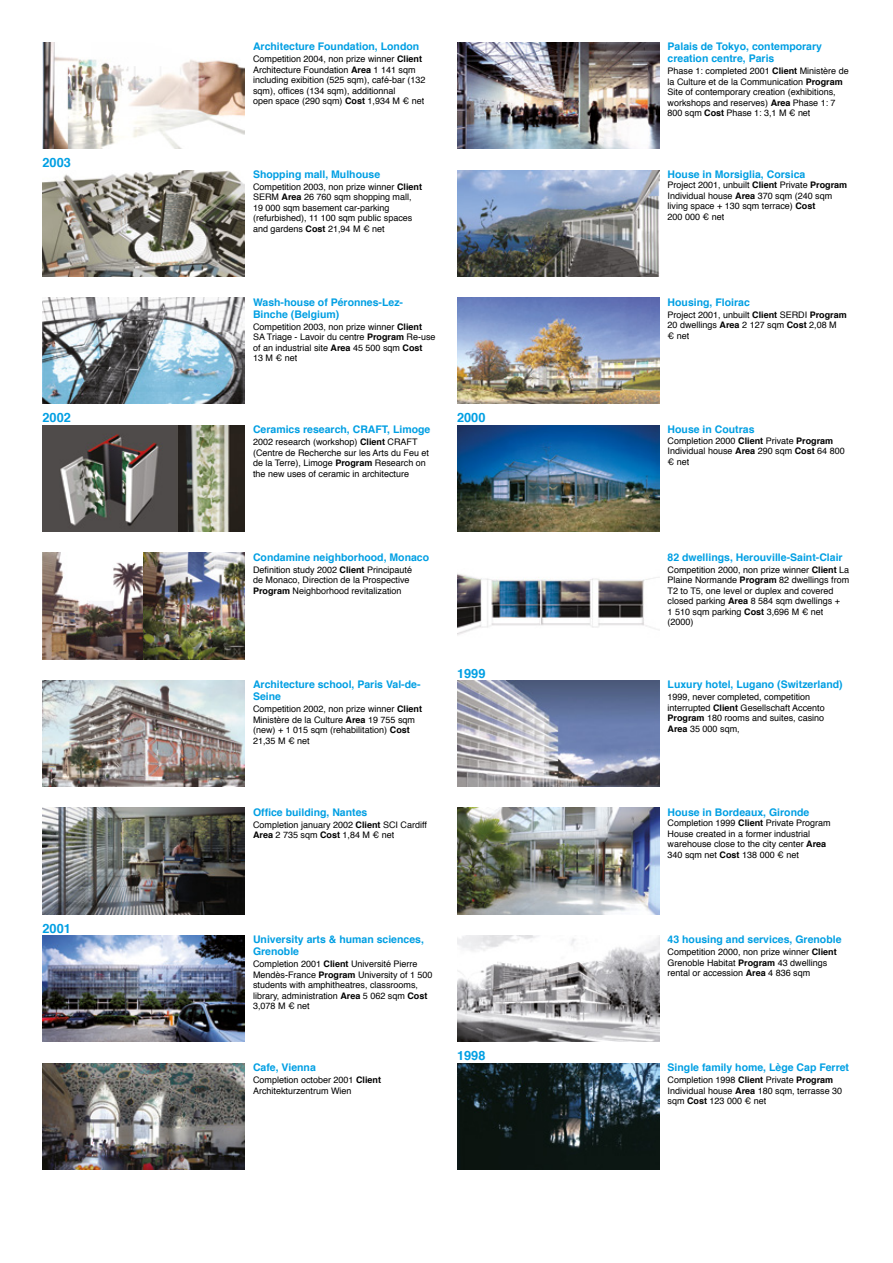
<style>
.page{position:relative;width:893px;height:1263px;background:#fff}
.page>*{position:absolute;margin:0;border:0;box-sizing:border-box;transform-origin:0 0}
.t1{font:700 12.75px "Helvetica";color:#009fe3}
.t2{font:700 10.5px/12px "Helvetica";color:#009fe3}
.t3{font:9px/10.5px "Helvetica";color:#000}
.s1{font-weight:700}
</style>
<div class="page">
<img style="left:43px;top:808px;width:201px;height:106px">
<img style="left:457px;top:808px;width:202px;height:106px">
<img style="left:457px;top:935px;width:202px;height:107px">
<img style="left:457px;top:1063px;width:202px;height:106px">
<img style="left:43px;top:935px;width:201px;height:107px">
<img style="left:43px;top:1063px;width:201px;height:106px">
<img style="left:457px;top:42px;width:202px;height:107px">
<img style="left:457px;top:170px;width:202px;height:106px">
<img style="left:457px;top:298px;width:202px;height:106px">
<img style="left:457px;top:425px;width:202px;height:106px">
<img style="left:457px;top:573px;width:202px;height:62px">
<img style="left:457px;top:680px;width:202px;height:107px">
<img style="left:43px;top:680px;width:201px;height:107px">
<img style="left:43px;top:553px;width:201px;height:106px">
<img style="left:43px;top:43px;width:201px;height:106px">
<img style="left:43px;top:170px;width:201px;height:106px">
<img style="left:43px;top:298px;width:201px;height:106px">
<img style="left:43px;top:425px;width:201px;height:106px">
<h1 class="t1" style="left:43px;top:152px;width:30px">2003</h1>
<h1 class="t1" style="left:43px;top:408px;width:30px">2002</h1>
<h1 class="t1" style="left:43px;top:918px;width:30px">2001</h1>
<p class="t2" style="left:253px;top:41px;width:168px">Architecture Foundation, London</p>
<p class="t3" style="left:253px;top:54px;width:174px">Competition 2004, non prize winner <span class="s1">Client </span>Architecture Foundation <span class="s1">Area</span> 1 141 sqm including exibition (525 sqm), café-bar (132 sqm), offices (134 sqm), additionnal<br>open space (290 sqm) <span class="s1">Cost</span> 1,934 M € net</p>
<p class="t2" style="left:253px;top:168px;width:129px">Shopping mall, Mulhouse</p>
<p class="t3" style="left:253px;top:182px;width:171px">Competition 2003, non prize winner <span class="s1">Client </span>SERM <span class="s1">Area</span> 26 760 sqm shopping mall, 19 000 sqm basement car-parking (refurbished), 11 100 sqm public spaces and gardens <span class="s1">Cost</span> 21,94 M € net</p>
<p class="t2" style="left:253px;top:296px;width:152px">Wash-house of Péronnes-Lez-<br>Binche (Belgium)</p>
<p class="t3" style="left:253px;top:321px;width:184px">Competition 2003, non prize winner <span class="s1">Client </span>SA Triage - Lavoir du centre <span class="s1">Program</span> Re-use of an industrial site <span class="s1">Area</span> 45 500 sqm <span class="s1">Cost<br></span>13 M € net</p>
<p class="t2" style="left:253px;top:424px;width:179px">Ceramics research, CRAFT, Limoge</p>
<p class="t3" style="left:253px;top:437px;width:178px">2002 research (workshop) <span class="s1">Client</span> CRAFT (Centre de Recherche sur les Arts du Feu et de la Terre), Limoge <span class="s1">Program</span> Research on the new uses of ceramic in architecture</p>
<h1 class="t1" style="left:457px;top:408px;width:30px">2000</h1>
<p class="t2" style="left:253px;top:551px;width:178px">Condamine neighborhood, Monaco</p>
<p class="t3" style="left:253px;top:565px;width:161px">Definition study 2002 <span class="s1">Client</span> Principauté de Monaco, Direction de la Prospective<br><span class="s1">Program</span> Neighborhood revitalization</p>
<p class="t2" style="left:253px;top:679px;width:169px">Architecture school, Paris Val-de-<br>Seine</p>
<p class="t3" style="left:253px;top:704px;width:171px">Competition 2002, non prize winner <span class="s1">Client<br></span>Ministère de la Culture <span class="s1">Area</span> 19 755 sqm (new) + 1 015 sqm (rehabilitation) <span class="s1">Cost<br></span>21,35 M € net</p>
<p class="t2" style="left:253px;top:806px;width:116px">Office building, Nantes</p>
<p class="t3" style="left:253px;top:820px;width:175px">Completion january 2002 <span class="s1">Client</span> SCI Cardiff<br><span class="s1">Area</span> 2 735 sqm <span class="s1">Cost</span> 1,84 M € net</p>
<h1 class="t1" style="left:457px;top:663px;width:30px">1999</h1>
<p class="t2" style="left:253px;top:934px;width:172px">University arts &amp; human sciences,<br>Grenoble</p>
<p class="t3" style="left:253px;top:959px;width:181px">Completion 2001 <span class="s1">Client</span> Université Pierre Mendès-France <span class="s1">Program</span> University of 1 500 students with amphitheatres, classrooms, library, administration <span class="s1">Area</span> 5 062 sqm <span class="s1">Cost </span>3,078 M € net</p>
<p class="t2" style="left:253px;top:1061px;width:64px">Cafe, Vienna</p>
<p class="t3" style="left:253px;top:1075px;width:130px">Completion october 2001 <span class="s1">Client<br></span>Architekturzentrum Wien</p>
<h1 class="t1" style="left:457px;top:1045px;width:30px">1998</h1>
<p class="t2" style="left:668px;top:41px;width:156px">Palais de Tokyo, contemporary creation centre, Paris</p>
<p class="t3" style="left:668px;top:66px;width:183px">Phase 1: completed 2001 <span class="s1">Client</span> Ministère de la Culture et de la Communication <span class="s1">Program </span>Site of contemporary creation (exhibitions, workshops and reserves) <span class="s1">Area</span> Phase 1: 7<br>800 sqm <span class="s1">Cost</span> Phase 1: 3,1 M € net</p>
<p class="t2" style="left:668px;top:168px;width:139px">House in Morsiglia, Corsica</p>
<p class="t3" style="left:668px;top:180px;width:181px">Project 2001, unbuilt <span class="s1">Client</span> Private <span class="s1">Program<br></span>Individual house <span class="s1">Area</span> 370 sqm (240 sqm living space + 130 sqm terrace) <span class="s1">Cost<br></span>200 000 € net</p>
<p class="t2" style="left:668px;top:296px;width:84px">Housing, Floirac</p>
<p class="t3" style="left:668px;top:309px;width:181px">Project 2001, unbuilt <span class="s1">Client</span> SERDI <span class="s1">Program<br></span>20 dwellings <span class="s1">Area</span> 2 127 sqm <span class="s1">Cost</span> 2,08 M<br>€ net</p>
<p class="t2" style="left:668px;top:424px;width:88px">House in Coutras</p>
<p class="t3" style="left:668px;top:435px;width:179px">Completion 2000 <span class="s1">Client</span> Private <span class="s1">Program<br></span>Individual house <span class="s1">Area</span> 290 sqm <span class="s1">Cost</span> 64 800 € net</p>
<p class="t2" style="left:668px;top:551px;width:177px">82 dwellings, Herouville-Saint-Clair</p>
<p class="t3" style="left:668px;top:564px;width:183px">Competition 2000, non prize winner <span class="s1">Client</span> La Plaine Normande <span class="s1">Program</span> 82 dwellings from T2 to T5, one level or duplex and covered closed parking <span class="s1">Area</span> 8 584 sqm dwellings +<br>1 510 sqm parking <span class="s1">Cost</span> 3,696 M € net (2000)</p>
<p class="t2" style="left:668px;top:679px;width:177px">Luxury hotel, Lugano (Switzerland)</p>
<p class="t3" style="left:668px;top:692px;width:159px">1999, never completed, competition interrupted <span class="s1">Client</span> Gesellschaft Accento<br><span class="s1">Program</span> 180 rooms and suites, casino<br><span class="s1">Area</span> 35 000 sqm,</p>
<p class="t2" style="left:668px;top:806px;width:143px">House in Bordeaux, Gironde</p>
<p class="t3" style="left:668px;top:818px;width:165px">Completion 1999 <span class="s1">Client</span> Private Program House created in a former industrial warehouse close to the city center <span class="s1">Area </span>340 sqm net <span class="s1">Cost</span> 138 000 € net</p>
<p class="t2" style="left:668px;top:934px;width:175px">43 housing and services, Grenoble</p>
<p class="t3" style="left:668px;top:947px;width:171px">Competition 2000, non prize winner <span class="s1">Client<br></span>Grenoble Habitat <span class="s1">Program</span> 43 dwellings rental or accession <span class="s1">Area</span> 4 836 sqm</p>
<p class="t2" style="left:668px;top:1061px;width:183px">Single family home, Lège Cap Ferret</p>
<p class="t3" style="left:668px;top:1075px;width:176px">Completion 1998 <span class="s1">Client</span> Private <span class="s1">Program<br></span>Individual house <span class="s1">Area</span> 180 sqm, terrasse 30 sqm <span class="s1">Cost</span> 123 000 € net</p>
</div>
